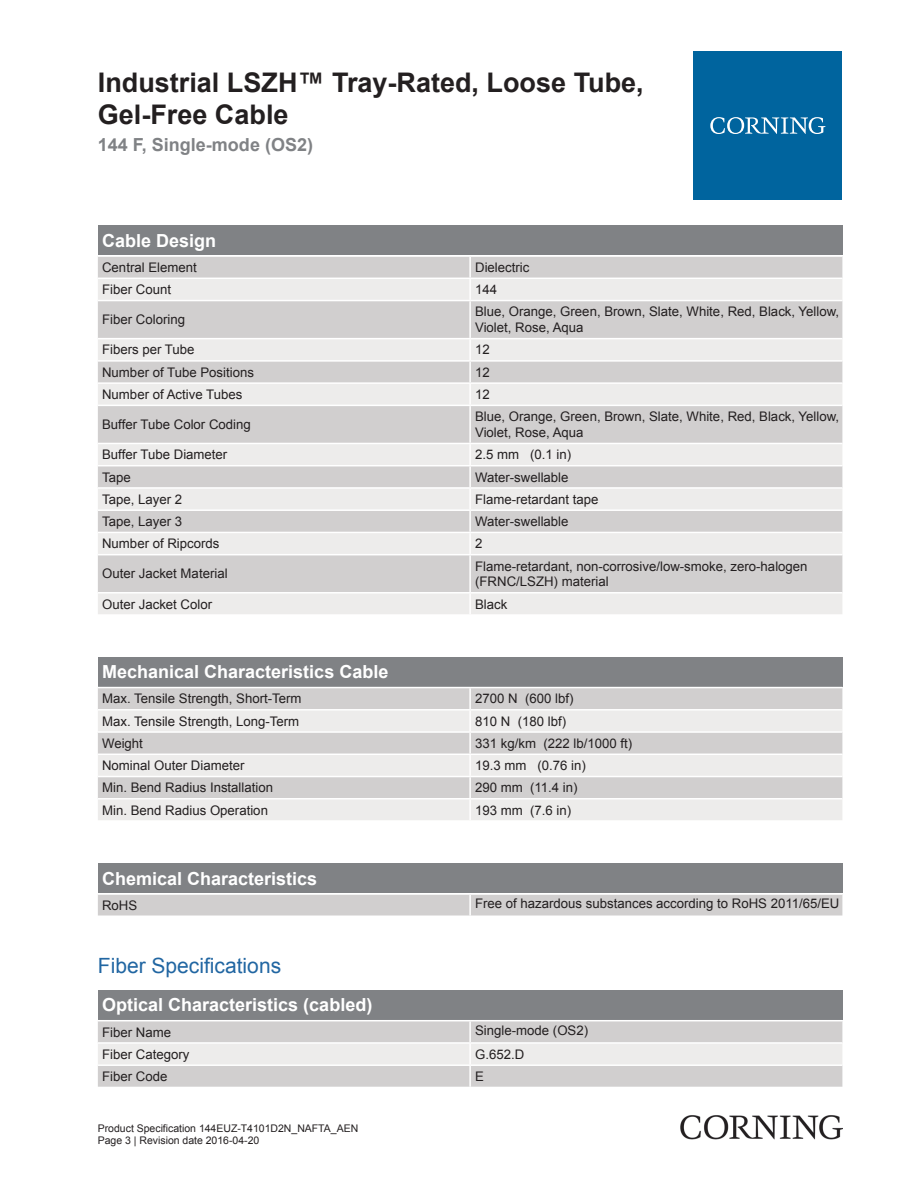
<style>
.page{position:relative;width:919px;height:1187px;background:#fff}
.page>*{position:absolute;margin:0;border:0;box-sizing:border-box;transform-origin:0 0}
.t1{font:700 27px/32.4px "Arial";color:#231f20}
.t2{font:21px "Arial";color:#2166a2}
.t3{font:700 18px "Arial";color:#fff}
.t4{font:700 18px "Arial";color:#808285}
.t5{font:13.2px/15.9px "Arial";color:#231f20}
.t6{font:10.5px/12.6px "Arial";color:#231f20}
</style>
<div class="page">
<div style="left:98px;top:225px;width:744px;height:30px;background:#808285"></div>
<div style="left:98px;top:257px;width:744px;height:20px;background:#d1cfcf"></div>
<svg style="left:98px;top:279px;width:744px;height:335px;background:#dedcdc"></svg>
<hr style="left:469px;top:257px;width:2px;height:20px;background:#fff">
<hr style="left:469px;top:279px;width:2px;height:21px;background:#fff">
<hr style="left:469px;top:301px;width:2px;height:37px;background:#fff">
<hr style="left:469px;top:339px;width:2px;height:21px;background:#fff">
<hr style="left:469px;top:361px;width:2px;height:21px;background:#fff">
<hr style="left:469px;top:384px;width:2px;height:20px;background:#fff">
<hr style="left:469px;top:406px;width:2px;height:36px;background:#fff">
<hr style="left:469px;top:444px;width:2px;height:21px;background:#fff">
<hr style="left:469px;top:466px;width:2px;height:21px;background:#fff">
<hr style="left:469px;top:488px;width:2px;height:21px;background:#fff">
<hr style="left:469px;top:511px;width:2px;height:20px;background:#fff">
<hr style="left:469px;top:533px;width:2px;height:21px;background:#fff">
<hr style="left:469px;top:555px;width:2px;height:37px;background:#fff">
<hr style="left:469px;top:593px;width:2px;height:21px;background:#fff">
<hr style="left:98px;top:300px;width:372px;height:1px;background:#fff">
<hr style="left:470px;top:300px;width:372px;height:1px;background:#fff">
<hr style="left:98px;top:338px;width:372px;height:1px;background:#fff">
<hr style="left:470px;top:338px;width:372px;height:1px;background:#fff">
<hr style="left:98px;top:360px;width:372px;height:1px;background:#fff">
<hr style="left:470px;top:360px;width:372px;height:1px;background:#fff">
<hr style="left:98px;top:382px;width:372px;height:2px;background:#fff">
<hr style="left:470px;top:382px;width:372px;height:2px;background:#fff">
<hr style="left:98px;top:404px;width:372px;height:2px;background:#fff">
<hr style="left:470px;top:404px;width:372px;height:2px;background:#fff">
<hr style="left:98px;top:442px;width:372px;height:2px;background:#fff">
<hr style="left:470px;top:442px;width:372px;height:2px;background:#fff">
<hr style="left:98px;top:465px;width:372px;height:1px;background:#fff">
<hr style="left:470px;top:465px;width:372px;height:1px;background:#fff">
<hr style="left:98px;top:487px;width:372px;height:1px;background:#fff">
<hr style="left:470px;top:487px;width:372px;height:1px;background:#fff">
<hr style="left:98px;top:509px;width:372px;height:2px;background:#fff">
<hr style="left:470px;top:509px;width:372px;height:2px;background:#fff">
<hr style="left:98px;top:531px;width:372px;height:2px;background:#fff">
<hr style="left:470px;top:531px;width:372px;height:2px;background:#fff">
<hr style="left:98px;top:554px;width:372px;height:1px;background:#fff">
<hr style="left:470px;top:554px;width:372px;height:1px;background:#fff">
<hr style="left:98px;top:592px;width:372px;height:1px;background:#fff">
<hr style="left:470px;top:592px;width:372px;height:1px;background:#fff">
<div style="left:98px;top:657px;width:744px;height:29px;background:#808285"></div>
<div style="left:98px;top:688px;width:744px;height:21px;background:#d1cfcf"></div>
<svg style="left:98px;top:711px;width:744px;height:109px;background:#e2e0e0"></svg>
<hr style="left:469px;top:688px;width:2px;height:21px;background:#fff">
<hr style="left:469px;top:710px;width:2px;height:21px;background:#fff">
<hr style="left:469px;top:732px;width:2px;height:21px;background:#fff">
<hr style="left:469px;top:755px;width:2px;height:20px;background:#fff">
<hr style="left:469px;top:777px;width:2px;height:21px;background:#fff">
<hr style="left:469px;top:799px;width:2px;height:21px;background:#fff">
<hr style="left:98px;top:731px;width:372px;height:1px;background:#fff">
<hr style="left:470px;top:731px;width:372px;height:1px;background:#fff">
<hr style="left:98px;top:753px;width:372px;height:2px;background:#fff">
<hr style="left:470px;top:753px;width:372px;height:2px;background:#fff">
<hr style="left:98px;top:775px;width:372px;height:2px;background:#fff">
<hr style="left:470px;top:775px;width:372px;height:2px;background:#fff">
<hr style="left:98px;top:798px;width:372px;height:1px;background:#fff">
<hr style="left:470px;top:798px;width:372px;height:1px;background:#fff">
<div style="left:98px;top:863px;width:744px;height:30px;background:#808285"></div>
<div style="left:98px;top:894px;width:744px;height:21px;background:#d1cfcf"></div>
<hr style="left:469px;top:894px;width:2px;height:21px;background:#fff">
<div style="left:98px;top:990px;width:744px;height:29px;background:#808285"></div>
<div style="left:98px;top:1021px;width:744px;height:65px;background:#d1cfcf"></div>
<div style="left:98px;top:1043px;width:744px;height:21px;background:#edeceb"></div>
<hr style="left:469px;top:1021px;width:2px;height:21px;background:#fff">
<hr style="left:469px;top:1043px;width:2px;height:21px;background:#fff">
<hr style="left:469px;top:1065px;width:2px;height:21px;background:#fff">
<hr style="left:98px;top:1042px;width:372px;height:1px;background:#fff">
<hr style="left:470px;top:1042px;width:372px;height:1px;background:#fff">
<hr style="left:98px;top:1064px;width:372px;height:1px;background:#fff">
<hr style="left:470px;top:1064px;width:372px;height:1px;background:#fff">
<div style="left:693px;top:51px;width:149px;height:149px;background:#00649e"></div>
<svg style="left:710px;top:117px;width:115px;height:17px"></svg>
<img style="left:680px;top:1115px;width:162px;height:24px">
<h1 class="t1" style="left:98px;top:67px;width:547px">Industrial LSZH™ Tray-Rated, Loose Tube,<br>Gel-Free Cable</h1>
<h3 class="t4" style="left:98px;top:132px;width:217px">144 F, Single-mode (OS2)</h3>
<h3 class="t3" style="left:102px;top:228px;width:116px">Cable Design</h3>
<p class="t5" style="left:102px;top:259px;width:96px">Central Element</p>
<p class="t5" style="left:475px;top:259px;width:56px">Dielectric</p>
<p class="t5" style="left:102px;top:282px;width:70px">Fiber Count</p>
<p class="t5" style="left:475px;top:282px;width:24px">144</p>
<p class="t5" style="left:102px;top:312px;width:84px">Fiber Coloring</p>
<p class="t5" style="left:475px;top:304px;width:365px">Blue, Orange, Green, Brown, Slate, White, Red, Black, Yellow,<br>Violet, Rose, Aqua</p>
<p class="t5" style="left:102px;top:342px;width:94px">Fibers per Tube</p>
<p class="t5" style="left:475px;top:342px;width:16px">12</p>
<p class="t5" style="left:102px;top:364px;width:153px">Number of Tube Positions</p>
<p class="t5" style="left:475px;top:364px;width:16px">12</p>
<p class="t5" style="left:102px;top:386px;width:142px">Number of Active Tubes</p>
<p class="t5" style="left:475px;top:386px;width:16px">12</p>
<p class="t5" style="left:102px;top:416px;width:150px">Buffer Tube Color Coding</p>
<p class="t5" style="left:475px;top:409px;width:365px">Blue, Orange, Green, Brown, Slate, White, Red, Black, Yellow,<br>Violet, Rose, Aqua</p>
<p class="t5" style="left:102px;top:447px;width:127px">Buffer Tube Diameter</p>
<p class="t5" style="left:475px;top:447px;width:98px">2.5 mm (0.1 in)</p>
<p class="t5" style="left:102px;top:469px;width:30px">Tape</p>
<p class="t5" style="left:475px;top:469px;width:95px">Water-swellable</p>
<p class="t5" style="left:102px;top:491px;width:81px">Tape, Layer 2</p>
<p class="t5" style="left:475px;top:491px;width:125px">Flame-retardant tape</p>
<p class="t5" style="left:102px;top:513px;width:81px">Tape, Layer 3</p>
<p class="t5" style="left:475px;top:513px;width:95px">Water-swellable</p>
<p class="t5" style="left:102px;top:536px;width:119px">Number of Ripcords</p>
<p class="t5" style="left:475px;top:536px;width:9px">2</p>
<p class="t5" style="left:102px;top:566px;width:127px">Outer Jacket Material</p>
<p class="t5" style="left:475px;top:558px;width:334px">Flame-retardant, non-corrosive/low-smoke, zero-halogen (FRNC/LSZH) material</p>
<p class="t5" style="left:102px;top:596px;width:112px">Outer Jacket Color</p>
<p class="t5" style="left:475px;top:596px;width:34px">Black</p>
<h3 class="t3" style="left:102px;top:660px;width:288px">Mechanical Characteristics Cable</h3>
<p class="t5" style="left:102px;top:691px;width:201px">Max. Tensile Strength, Short-Term</p>
<p class="t5" style="left:475px;top:691px;width:100px">2700 N (600 lbf)</p>
<p class="t5" style="left:102px;top:713px;width:199px">Max. Tensile Strength, Long-Term</p>
<p class="t5" style="left:475px;top:713px;width:92px">810 N (180 lbf)</p>
<p class="t5" style="left:102px;top:735px;width:42px">Weight</p>
<p class="t5" style="left:475px;top:735px;width:159px">331 kg/km (222 lb/1000 ft)</p>
<p class="t5" style="left:102px;top:757px;width:144px">Nominal Outer Diameter</p>
<p class="t5" style="left:475px;top:757px;width:112px">19.3 mm (0.76 in)</p>
<p class="t5" style="left:102px;top:779px;width:172px">Min. Bend Radius Installation</p>
<p class="t5" style="left:475px;top:779px;width:104px">290 mm (11.4 in)</p>
<p class="t5" style="left:102px;top:802px;width:167px">Min. Bend Radius Operation</p>
<p class="t5" style="left:475px;top:802px;width:98px">193 mm (7.6 in)</p>
<h3 class="t3" style="left:102px;top:866px;width:217px">Chemical Characteristics</h3>
<p class="t5" style="left:102px;top:897px;width:37px">RoHS</p>
<p class="t5" style="left:475px;top:896px;width:366px">Free of hazardous substances according to RoHS 2011/65/EU</p>
<h2 class="t2" style="left:98px;top:952px;width:185px">Fiber Specifications</h2>
<h3 class="t3" style="left:102px;top:993px;width:272px">Optical Characteristics (cabled)</h3>
<p class="t5" style="left:102px;top:1024px;width:70px">Fiber Name</p>
<p class="t5" style="left:475px;top:1022px;width:114px">Single-mode (OS2)</p>
<p class="t5" style="left:102px;top:1046px;width:89px">Fiber Category</p>
<p class="t5" style="left:475px;top:1046px;width:51px">G.652.D</p>
<p class="t5" style="left:102px;top:1068px;width:67px">Fiber Code</p>
<p class="t5" style="left:475px;top:1068px;width:10px">E</p>
<p class="t6" style="left:98px;top:1121px;width:262px">Product Specification 144EUZ-T4101D2N_NAFTA_AEN<br>Page 3 | Revision date 2016-04-20</p>
</div>
